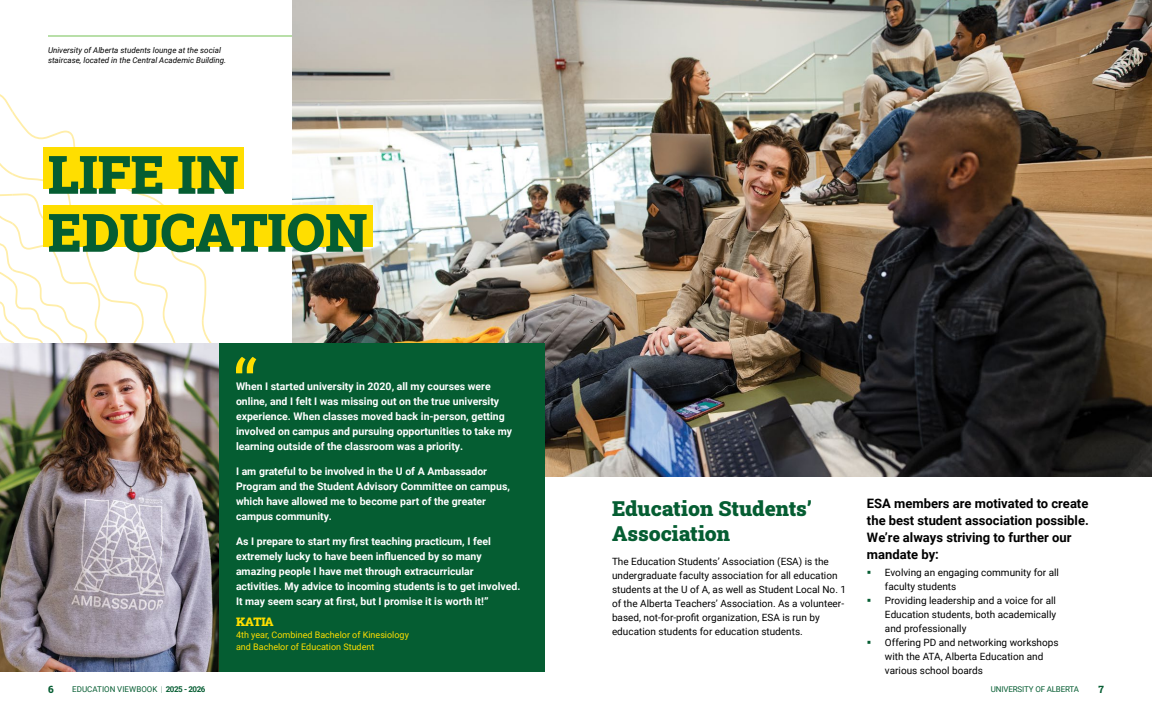
<style>
.page{position:relative;width:1152px;height:720px;background:#fff}
.page>*{position:absolute;margin:0;border:0;box-sizing:border-box;transform-origin:0 0}
.t1{font:900 53px/58px "Roboto Slab";color:#055d32}
.t2{font:900 21px/25px "Roboto Slab";color:#055d32}
.t3{font:700 13px/17px "Roboto";color:#000}
.t4{font:900 12px "Roboto Slab";letter-spacing:-.025em;color:#ffde00}
.t5{font:700 10.5px/15px "Roboto";color:#fff}
.t6{font:10px/14px "Roboto";color:#000}
.t7{font:800 10px "Roboto Slab";color:#055d32}
.t8{font:9px/12px "Roboto";color:#ffde00}
.t9{font:italic 8px/10px "Roboto";color:#000}
.t10{font:8px "Roboto";letter-spacing:.005em;color:#055d32}
.t11{font:8px "Roboto";letter-spacing:-.02em;color:#055d32}
.s1{font-weight:900}
.s2{font-weight:100}
.s3{font-weight:700}
</style>
<div class="page">
<hr style="left:48px;top:35px;width:249px;height:1px;background:#73c054">
<img style="left:293px;top:0;width:859px;height:477px">
<div style="left:200px;top:343px;width:344px;height:329px;background:#055d32"></div>
<img style="left:0;top:374px;width:218px;height:298px">
<div style="left:44px;top:205px;width:329px;height:42px;background:#ffde00"></div>
<svg style="left:0;top:94px;width:256px;height:280px"></svg>
<p class="t9" style="left:48px;top:45px;width:180px">University of Alberta students lounge at the social staircase, located in the Central Academic Building.</p>
<h1 class="t1" style="left:48px;top:144px;width:320px">LIFE IN<br>EDUCATION</h1>
<p class="t5" style="left:236px;top:379px;width:278px">When I started university in 2020, all my courses were online, and I felt I was missing out on the true university experience. When classes moved back in-person, getting involved on campus and pursuing opportunities to take my learning outside of the classroom was a priority.</p>
<p class="t5" style="left:236px;top:464px;width:275px">I am grateful to be involved in the U of A Ambassador Program and the Student Advisory Committee on campus, which have allowed me to become part of the greater campus community.</p>
<p class="t5" style="left:236px;top:534px;width:286px">As I prepare to start my first teaching practicum, I feel extremely lucky to have been influenced by so many amazing people I have met through extracurricular activities. My advice to incoming students is to get involved.<br>It may seem scary at first, but I promise it is worth it!<span class="s1">”</span></p>
<p class="t4" style="left:236px;top:614px;width:39px">KATIA</p>
<p class="t8" style="left:236px;top:629px;width:174px">4th year, Combined Bachelor of Kinesiology and Bachelor of Education Student</p>
<h2 class="t2" style="left:612px;top:496px;width:202px">Education Students’<br>Association</h2>
<p class="t6" style="left:612px;top:555px;width:236px">The Education Students’ Association (ESA) is the undergraduate faculty association for all education students at the U of A, as well as Student Local No. 1 of the Alberta Teachers’ Association. As a volunteer&shy;based, not-for-profit organization, ESA is run by education students for education students.</p>
<p class="t3" style="left:867px;top:495px;width:223px">ESA members are motivated to create the best student association possible.<br>We’re always striving to further our mandate by:</p>
<p class="t6" style="left:885px;top:565px;width:176px">Evolving an engaging community for all faculty students<br>Providing leadership and a voice for all<br>Education students, both academically and professionally<br>Offering PD and networking workshops with the ATA, Alberta Education and various school boards</p>
<p class="t7" style="left:48px;top:683px;width:7px">6</p>
<p class="t10" style="left:72px;top:684px;width:135px">EDUCATION VIEWBOOK <span class="s2">|</span> <span class="s3">2025 - 2026</span></p>
<p class="t11" style="left:991px;top:684px;width:90px">UNIVERSITY OF ALBERTA</p>
<p class="t7" style="left:1099px;top:683px;width:7px">7</p>
</div>
